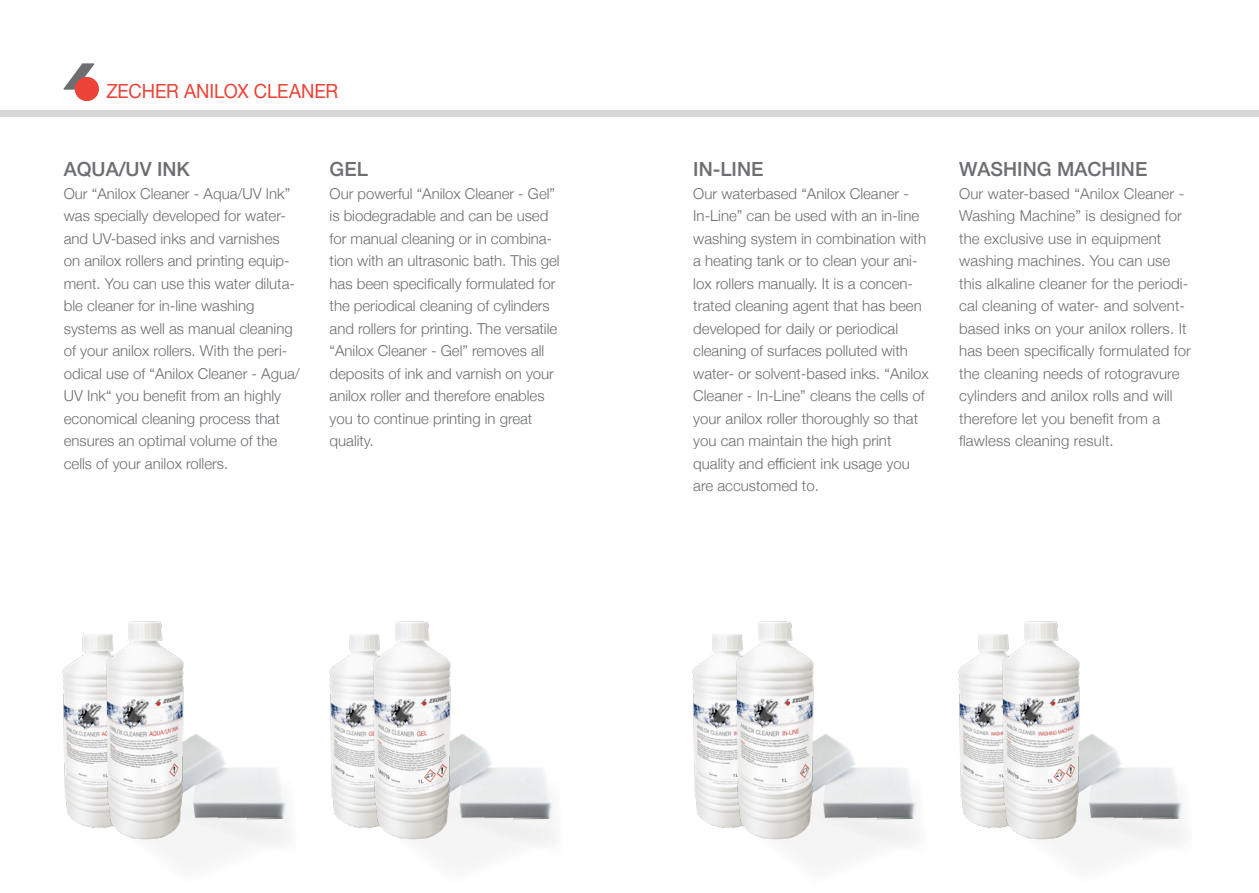
<style>
.page{position:relative;width:1259px;height:893px;background:#fff}
.page>*{position:absolute;margin:0;border:0;box-sizing:border-box;transform-origin:0 0}
.Head_groß{font:500 19.5px "Helvetica Neue";color:#6c6e71}
.t1{font:19.5px "Helvetica Neue";letter-spacing:-.005em;color:#ed4237;scale:.95 1}
.Head_groß-2{font:300 15px/22.5px "Helvetica Neue";color:#6c6e71}
</style>
<div class="page">
<div style="left:0;top:111px;width:1259px;height:6px;background:#d7d7d8"></div>
<svg style="left:63px;top:64px;width:31px;height:25px"></svg>
<div style="left:75px;top:77px;width:23px;height:24px;background:#ed4237;border-radius:50%"></div>
<div style="left:75px;top:77px;width:24px;height:24px;border:1px solid #ed4237;border-radius:50%"></div>
<div style="left:194px;top:822px;width:94px;height:23px;background:#f3f3f3"></div>
<img style="left:192px;top:734px;width:94px;height:88px">
<img style="left:62px;top:634px;width:35px;height:194px">
<img style="left:97px;top:621px;width:95px;height:219px">
<div style="left:823px;top:822px;width:95px;height:23px;background:#f3f3f3"></div>
<img style="left:821px;top:734px;width:95px;height:88px">
<img style="left:692px;top:634px;width:35px;height:194px">
<img style="left:727px;top:621px;width:94px;height:219px">
<div style="left:1089px;top:822px;width:95px;height:23px;background:#f3f3f3"></div>
<img style="left:1087px;top:734px;width:95px;height:88px">
<img style="left:958px;top:634px;width:34px;height:194px">
<img style="left:992px;top:621px;width:95px;height:219px">
<div style="left:460px;top:802px;width:94px;height:43px;background:#f3f3f3"></div>
<img style="left:458px;top:734px;width:94px;height:88px">
<img style="left:329px;top:634px;width:34px;height:194px">
<img style="left:363px;top:621px;width:95px;height:219px">
<p class="t1" style="left:106px;top:77px;width:245px">ZECHER ANILOX CLEANER</p>
<p class="Head_groß" style="left:64px;top:154px;width:128px">AQUA/UV INK</p>
<p class="Head_groß-2" style="left:64px;top:181px;width:228px">Our “Anilox Cleaner - Aqua/UV Ink”</p>
<p class="Head_groß-2" style="left:64px;top:204px;width:224px">was specially developed for water&shy;and UV-based inks and varnishes</p>
<p class="Head_groß-2" style="left:64px;top:249px;width:233px">on anilox rollers and printing equip&shy;ment. You can use this water diluta&shy;ble cleaner for in-line washing</p>
<p class="Head_groß-2" style="left:64px;top:316px;width:230px">systems as well as manual cleaning</p>
<p class="Head_groß-2" style="left:64px;top:339px;width:237px">of your anilox rollers. With the peri&shy;odical use of “Anilox Cleaner - Agua/</p>
<p class="Head_groß-2" style="left:64px;top:384px;width:219px">UV Ink“ you benefit from an highly economical cleaning process that ensures an optimal volume of the cells of your anilox rollers.</p>
<p class="Head_groß" style="left:330px;top:154px;width:40px">GEL</p>
<p class="Head_groß-2" style="left:330px;top:181px;width:227px">Our powerful “Anilox Cleaner - Gel”</p>
<p class="Head_groß-2" style="left:330px;top:204px;width:220px">is biodegradable and can be used</p>
<p class="Head_groß-2" style="left:330px;top:226px;width:232px">for manual cleaning or in combina&shy;tion with an ultrasonic bath. This gel</p>
<p class="Head_groß-2" style="left:330px;top:271px;width:227px">has been specifically formulated for</p>
<p class="Head_groß-2" style="left:330px;top:294px;width:222px">the periodical cleaning of cylinders</p>
<p class="Head_groß-2" style="left:330px;top:316px;width:229px">and rollers for printing. The versatile</p>
<p class="Head_groß-2" style="left:330px;top:339px;width:216px">“Anilox Cleaner - Gel” removes all</p>
<p class="Head_groß-2" style="left:330px;top:361px;width:226px">deposits of ink and varnish on your</p>
<p class="Head_groß-2" style="left:330px;top:384px;width:216px">anilox roller and therefore enables</p>
<p class="Head_groß-2" style="left:330px;top:406px;width:204px">you to continue printing in great</p>
<p class="Head_groß-2" style="left:330px;top:429px;width:45px">quality.</p>
<p class="Head_groß" style="left:693px;top:154px;width:72px">IN-LINE</p>
<p class="Head_groß-2" style="left:693px;top:181px;width:217px">Our waterbased “Anilox Cleaner -</p>
<p class="Head_groß-2" style="left:693px;top:204px;width:227px">In-Line” can be used with an in-line</p>
<p class="Head_groß-2" style="left:693px;top:226px;width:234px">washing system in combination with</p>
<p class="Head_groß-2" style="left:693px;top:249px;width:237px">a heating tank or to clean your ani&shy;lox rollers manually. It is a concen&shy;trated cleaning agent that has been developed for daily or periodical cleaning of surfaces polluted with water- or solvent-based inks. “Anilox Cleaner - In-Line” cleans the cells of your anilox roller thoroughly so that you can maintain the high print quality and efficient ink usage you are accustomed to.</p>
<p class="Head_groß" style="left:959px;top:154px;width:190px">WASHING MACHINE</p>
<p class="Head_groß-2" style="left:959px;top:181px;width:227px">Our water-based “Anilox Cleaner -</p>
<p class="Head_groß-2" style="left:959px;top:204px;width:224px">Washing Machine” is designed for</p>
<p class="Head_groß-2" style="left:959px;top:226px;width:204px">the exclusive use in equipment</p>
<p class="Head_groß-2" style="left:959px;top:249px;width:213px">washing machines. You can use</p>
<p class="Head_groß-2" style="left:959px;top:271px;width:231px">this alkaline cleaner for the periodi&shy;cal cleaning of water- and solvent-</p>
<p class="Head_groß-2" style="left:959px;top:316px;width:233px">based inks on your anilox rollers. It has been specifically formulated for the cleaning needs of rotogravure cylinders аnd аnіlох rolls and will therefore let you benefit from a flawless cleaning result.</p>
</div>
